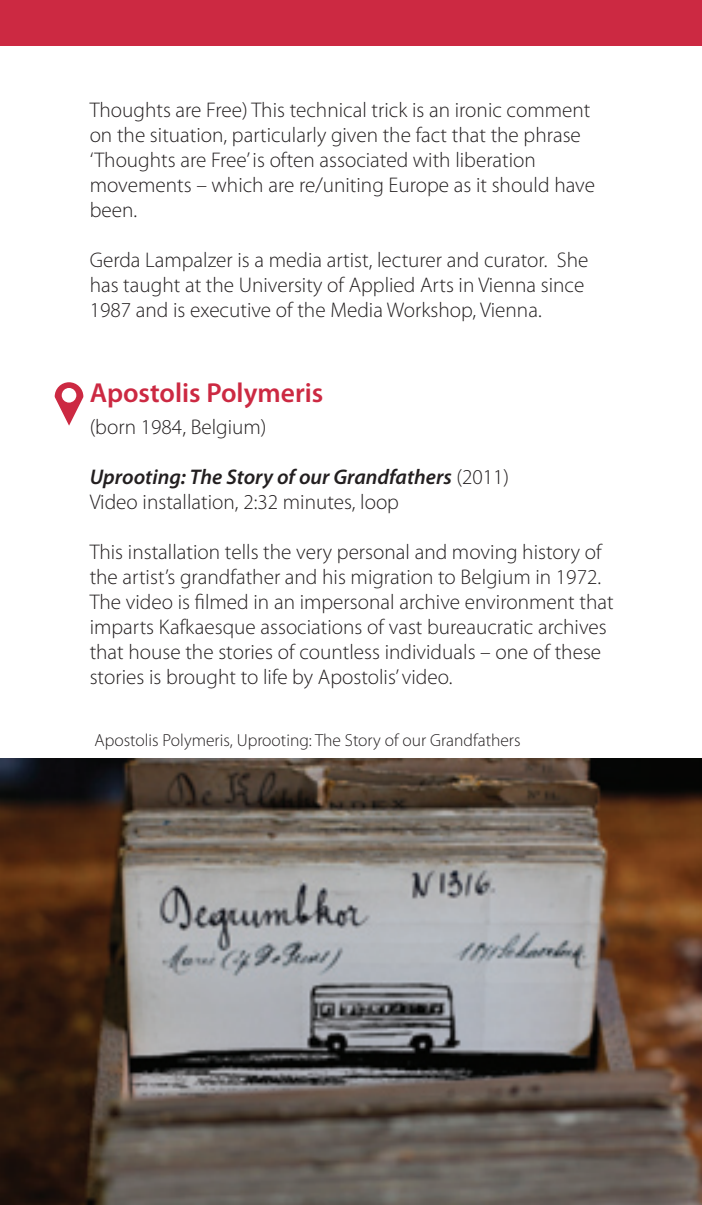
<style>
.page{position:relative;width:702px;height:1205px;background:#fff}
.page>*{position:absolute;margin:0;border:0;box-sizing:border-box;transform-origin:0 0}
.Red_Name{font:600 27.5px "Myriad Pro";color:#cc2942}
.main_body{font:300 21.25px/25px "Myriad Pro";color:#231f20}
.main_body-2{font:italic 600 21.25px "Myriad Pro";color:#231f20}
.main_body-3{font:300 17.5px "Myriad Pro";color:#231f20}
.s1{font-weight:300;font-style:normal}
</style>
<div class="page">
<img style="left:0;top:758px;width:702px;height:447px">
<svg style="left:55px;top:382px;width:28px;height:44px"></svg>
<div style="left:0;top:0;width:702px;height:45px;background:#cc2942"></div>
<p class="main_body" style="left:90px;top:97px;width:507px">Thoughts are Free) This technical trick is an ironic comment on the situation, particularly given the fact that the phrase ‘Thoughts are Free’ is often associated with liberation movements – which are re/uniting Europe as it should have been.</p>
<p class="main_body" style="left:90px;top:247px;width:500px">Gerda Lampalzer is a media artist, lecturer and curator. She has taught at the University of Applied Arts in Vienna since<br>1987 and is executive of the Media Workshop, Vienna.</p>
<p class="Red_Name" style="left:90px;top:375px;width:235px">Apostolis Polymeris</p>
<p class="main_body" style="left:90px;top:414px;width:178px">(born 1984, Belgium)</p>
<p class="main_body-2" style="left:90px;top:463px;width:421px">Uprooting: The Story of our Grandfathers <span class="s1">(2011)</span></p>
<p class="main_body" style="left:90px;top:489px;width:311px">Video installation, 2:32 minutes, loop</p>
<p class="main_body" style="left:90px;top:539px;width:525px">This installation tells the very personal and moving history of the artist’s grandfather and his migration to Belgium in 1972.<br>The video is filmed in an impersonal archive environment that imparts Kafkaesque associations of vast bureaucratic archives that house the stories of countless individuals – one of these stories is brought to life by Apostolis’ video.</p>
<p class="main_body-3" style="left:94px;top:729px;width:427px">Apostolis Polymeris, Uprooting: The Story of our Grandfathers</p>
</div>
